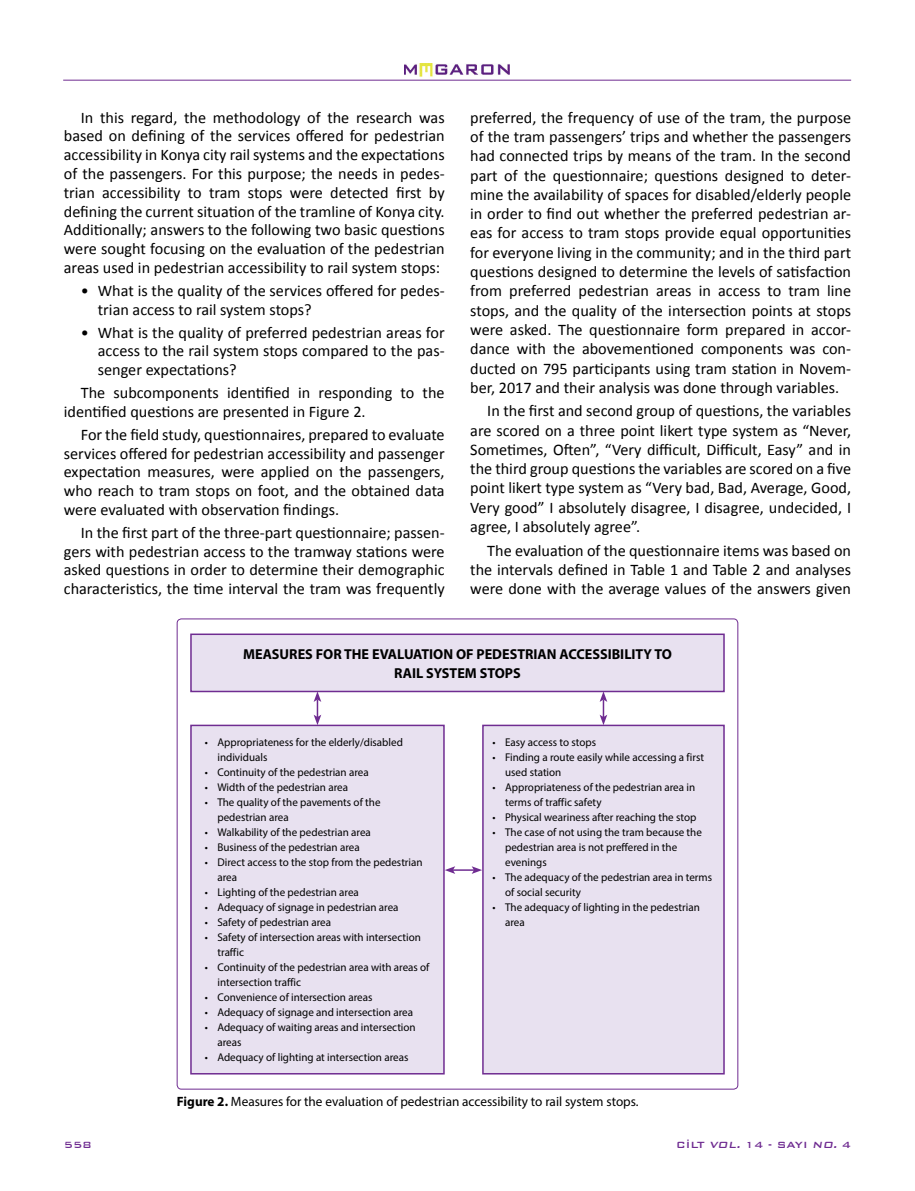
<style>
.page{position:relative;width:915px;height:1191px;background:#fff}
.page>*{position:absolute;margin:0;border:0;box-sizing:border-box;transform-origin:0 0}
.t1{font:16.2px/19.4px "Calibri";color:#000;text-align:justify}
.t2{font:700 14.4px/19.2px "Myriad Pro";color:#000;text-align:center}
.t3{font:13.5px "Myriad Pro";color:#000}
.t4{font:500 12px "Bank Gothic BT";color:#6f2c91}
.t5{font:11.25px/15px "Myriad Pro";color:#000}
.s1{font-weight:700}
.s2{font-style:italic}
</style>
<div class="page">
<img style="left:404px;top:64px;width:105px;height:16px">
<hr style="left:63px;top:80px;width:787px;height:1px;background:#6f2c91">
<div style="left:190px;top:724px;width:254px;height:350px;background:#e8e1f0;border:2px solid #6f2c91"></div>
<div style="left:190px;top:633px;width:534px;height:59px;background:#e8e1f0;border:2px solid #6f2c91"></div>
<div style="left:482px;top:724px;width:242px;height:350px;background:#e8e1f0;border:2px solid #6f2c91"></div>
<hr style="left:453px;top:869px;width:21px;height:2px;background:#6f2c91">
<svg style="left:444px;top:866px;width:11px;height:8px"></svg>
<svg style="left:471px;top:866px;width:11px;height:8px"></svg>
<svg style="left:313px;top:691px;width:8px;height:34px"></svg>
<svg style="left:599px;top:691px;width:8px;height:34px"></svg>
<p class="t1" style="left:64px;top:107px;width:382px;line-height:18.8px;text-indent:17px">In this regard, the methodology of the research was based on defining of the services offered for pedestrian accessibility in Konya city rail systems and the expectations of the passengers. For this purpose; the needs in pedes&shy;trian accessibility to tram stops were detected first by defining the current situation of the tramline of Konya city.<br>Additionally; answers to the following two basic questions were sought focusing on the evaluation of the pedestrian areas used in pedestrian accessibility to rail system stops:</p>
<p class="t1" style="left:98px;top:280px;width:348px;line-height:18.8px;text-indent:-17px">• What is the quality of the services offered for pedes&shy;trian access to rail system stops?</p>
<p class="t1" style="left:98px;top:322px;width:348px;line-height:18.8px;text-indent:-17px">• What is the quality of preferred pedestrian areas for access to the rail system stops compared to the pas&shy;senger expectations?</p>
<p class="t1" style="left:64px;top:382px;width:382px;line-height:18.8px;text-indent:17px">The subcomponents identified in responding to the identified questions are presented in Figure 2.</p>
<p class="t1" style="left:64px;top:424px;width:382px;line-height:18.8px;text-indent:17px">For the field study, questionnaires, prepared to evaluate services offered for pedestrian accessibility and passenger expectation measures, were applied on the passengers, who reach to tram stops on foot, and the obtained data were evaluated with observation findings.</p>
<p class="t1" style="left:64px;top:522px;width:382px;line-height:18.8px;text-indent:17px">In the first part of the three-part questionnaire; passen&shy;gers with pedestrian access to the tramway stations were asked questions in order to determine their demographic characteristics, the time interval the tram was frequently</p>
<p class="t1" style="left:470px;top:107px;width:382px">preferred, the frequency of use of the tram, the purpose of the tram passengers’ trips and whether the passengers had connected trips by means of the tram. In the second part of the questionnaire; questions designed to deter&shy;mine the availability of spaces for disabled/elderly people in order to find out whether the preferred pedestrian ar&shy;eas for access to tram stops provide equal opportunities for everyone living in the community; and in the third part questions designed to determine the levels of satisfaction from preferred pedestrian areas in access to tram line stops, and the quality of the intersection points at stops were asked. The questionnaire form prepared in accor&shy;dance with the abovementioned components was con&shy;ducted on 795 participants using tram station in Novem&shy;ber, 2017 and their analysis was done through variables.</p>
<p class="t1" style="left:470px;top:400px;width:382px;text-indent:17px">In the first and second group of questions, the variables are scored on a three point likert type system as “Never, Sometimes, Often”, “Very difficult, Difficult, Easy” and in the third group questions the variables are scored on a five point likert type system as “Very bad, Bad, Average, Good, Very good” I absolutely disagree, I disagree, undecided, I agree, I absolutely agree”.</p>
<p class="t1" style="left:470px;top:540px;width:382px;text-indent:17px">The evaluation of the questionnaire items was based on the intervals defined in Table 1 and Table 2 and analyses were done with the average values of the answers given</p>
<p class="t2" style="left:243px;top:644px;width:430px">MEASURES FOR THE EVALUATION OF PEDESTRIAN ACCESSIBILITY TO<br>RAIL SYSTEM STOPS</p>
<p class="t5" style="left:217px;top:734px;width:187px;text-indent:-13px">• Appropriateness for the elderly/disabled individuals</p>
<p class="t5" style="left:205px;top:764px;width:165px">• Continuity of the pedestrian area</p>
<p class="t5" style="left:205px;top:779px;width:145px">• Width of the pedestrian area</p>
<p class="t5" style="left:217px;top:794px;width:164px;text-indent:-13px">• The quality of the pavements of the pedestrian area</p>
<p class="t5" style="left:205px;top:824px;width:168px">• Walkability of the pedestrian area</p>
<p class="t5" style="left:205px;top:839px;width:156px">• Business of the pedestrian area</p>
<p class="t5" style="left:217px;top:854px;width:207px;text-indent:-13px">• Direct access to the stop from the pedestrian area</p>
<p class="t5" style="left:205px;top:884px;width:156px">• Lighting of the pedestrian area</p>
<p class="t5" style="left:205px;top:899px;width:195px">• Adequacy of signage in pedestrian area</p>
<p class="t5" style="left:205px;top:914px;width:128px">• Safety of pedestrian area</p>
<p class="t5" style="left:217px;top:929px;width:205px;text-indent:-13px">• Safety of intersection areas with intersection traffic</p>
<p class="t5" style="left:217px;top:959px;width:213px;text-indent:-13px">• Continuity of the pedestrian area with areas of intersection traffic</p>
<p class="t5" style="left:205px;top:989px;width:169px">• Convenience of intersection areas</p>
<p class="t5" style="left:205px;top:1004px;width:210px">• Adequacy of signage and intersection area</p>
<p class="t5" style="left:217px;top:1019px;width:200px;text-indent:-13px">• Adequacy of waiting areas and intersection areas</p>
<p class="t5" style="left:205px;top:1049px;width:205px">• Adequacy of lighting at intersection areas</p>
<p class="t5" style="left:492px;top:734px;width:105px">• Easy access to stops</p>
<p class="t5" style="left:505px;top:749px;width:200px;text-indent:-13px">• Finding a route easily while accessing a first used station</p>
<p class="t5" style="left:505px;top:779px;width:191px;text-indent:-13px">• Appropriateness of the pedestrian area in terms of traffic safety</p>
<p class="t5" style="left:492px;top:809px;width:205px">• Physical weariness after reaching the stop</p>
<p class="t5" style="left:505px;top:824px;width:198px;text-indent:-13px">• The case of not using the tram because the pedestrian area is not preffered in the evenings</p>
<p class="t5" style="left:505px;top:869px;width:208px;text-indent:-13px">• The adequacy of the pedestrian area in terms of social security</p>
<p class="t5" style="left:505px;top:899px;width:196px;text-indent:-13px">• The adequacy of lighting in the pedestrian area</p>
<p class="t3" style="left:177px;top:1092px;width:463px"><span class="s1">Figure 2.</span> Measures for the evaluation of pedestrian accessibility to rail system stops.</p>
<p class="t4" style="left:64px;top:1138px;width:29px">558</p>
<p class="t4" style="left:676px;top:1138px;width:176px">CİLT <span class="s2">VOL.</span> 14 - SAYI <span class="s2">NO.</span> 4</p>
</div>
